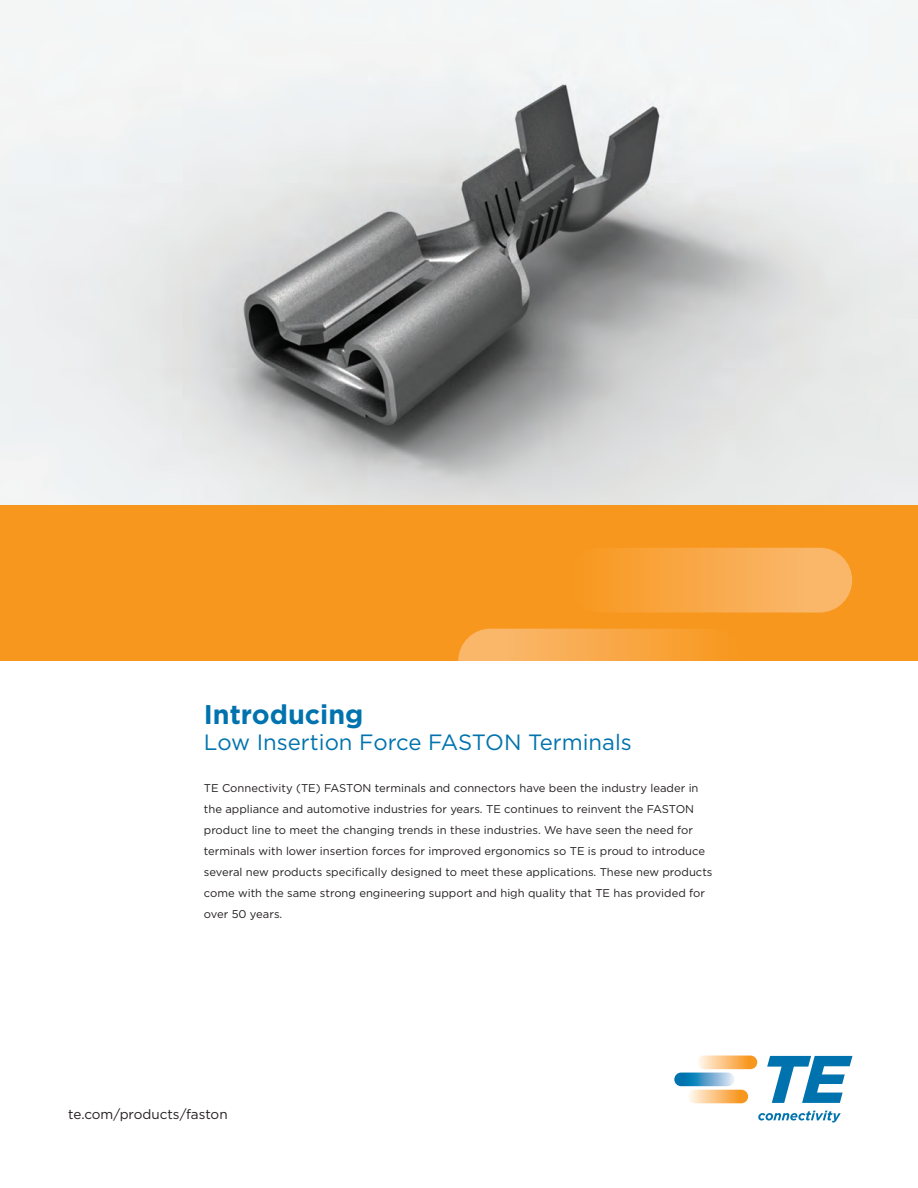
<style>
.page{position:relative;width:918px;height:1188px;background:#fff}
.page>*{position:absolute;margin:0;border:0;box-sizing:border-box;transform-origin:0 0}
.t1{font:700 27px "Gotham";color:#0073ae}
.t2{font:22.2px "Gotham";color:#0073ae}
.t3{font:13.5px "Gotham";color:#231f20}
.t4{font:11.25px/21px "Gotham";color:#231f20}
</style>
<div class="page">
<img style="left:0;top:0;width:918px;height:505px">
<svg style="left:697px;top:1056px;width:60px;height:13px"></svg>
<svg style="left:688px;top:1090px;width:60px;height:13px"></svg>
<svg style="left:674px;top:1073px;width:60px;height:13px"></svg>
<svg style="left:767px;top:1056px;width:85px;height:47px"></svg>
<svg style="left:758px;top:1111px;width:83px;height:12px"></svg>
<div style="left:0;top:505px;width:918px;height:156px;background:#f7971d"></div>
<img style="left:567px;top:548px;width:285px;height:65px;border-radius:32px">
<img style="left:458px;top:629px;width:247px;height:32px">
<h1 class="t1" style="left:204px;top:696px;width:161px">Introducing</h1>
<h2 class="t2" style="left:204px;top:728px;width:430px">Low Insertion Force FASTON Terminals</h2>
<p class="t4" style="left:204px;top:777px;width:510px">TE Connectivity (TE) FASTON terminals and connectors have been the industry leader in the appliance and automotive industries for years. TE continues to reinvent the FASTON product line to meet the changing trends in these industries. We have seen the need for terminals with lower insertion forces for improved ergonomics so TE is proud to introduce several new products specifically designed to meet these applications. These new products come with the same strong engineering support and high quality that TE has provided for over 50 years.</p>
<p class="t3" style="left:68px;top:1106px;width:161px">te.com/products/faston</p>
</div>
